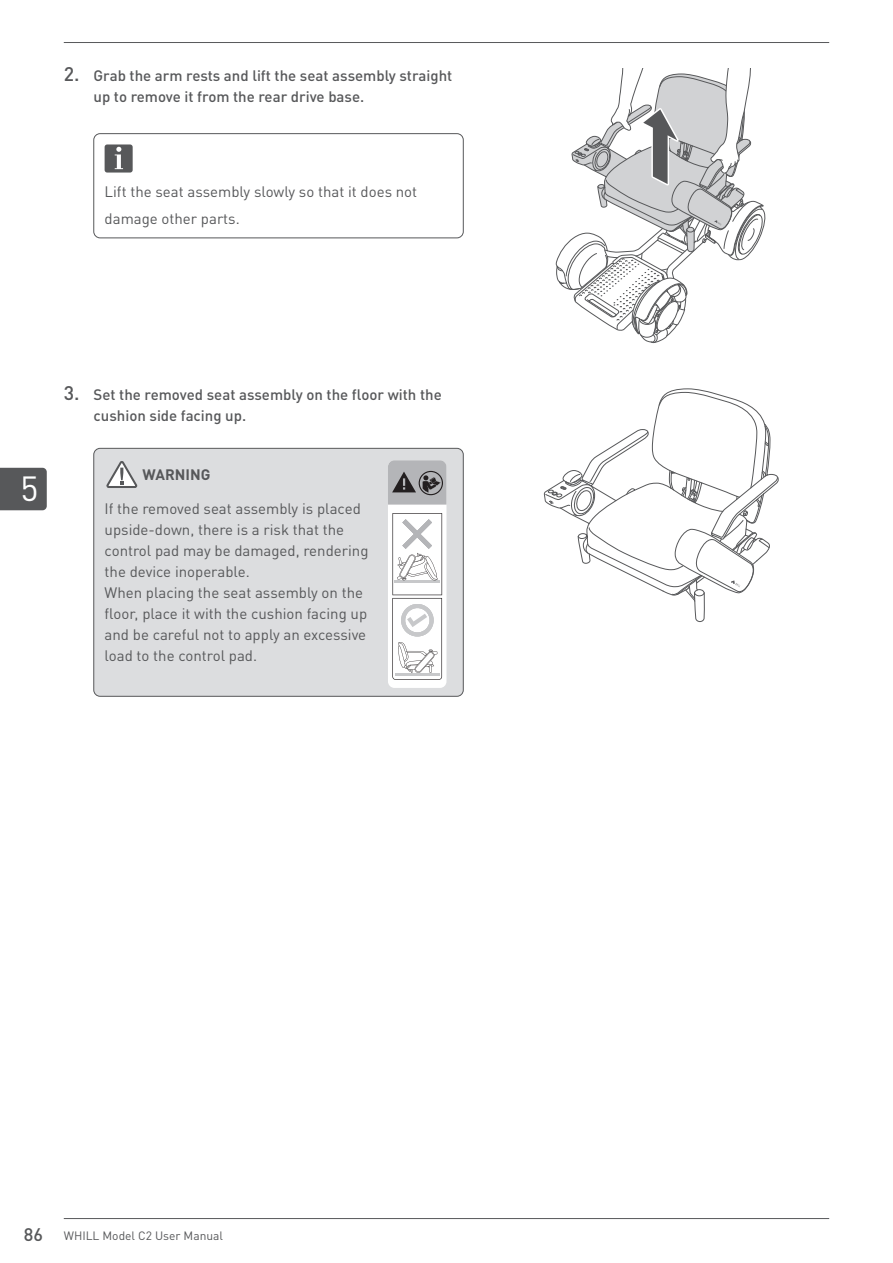
<style>
.page{position:relative;width:893px;height:1263px;background:#fff}
.page>*{position:absolute;margin:0;border:0;box-sizing:border-box;transform-origin:0 0}
.t1{font:34.5px "DIN Pro";color:#fff}
.Warning_Text2{font:15px/21px "DIN Pro";color:#57585a}
.t2{font:500 15px/21px "DIN Pro";color:#57585a}
.Information{font:15px/27px "DIN Pro";color:#57585a}
.Information_Header2{font:700 15px "DIN Pro";color:#57585a}
.t3{font:12px "DIN Pro";color:#57585a}
.s1{font-size:19.5px}
.s2{font-weight:500;font-size:18px}
</style>
<div class="page">
<hr style="left:64px;top:1218px;width:765px;height:1px;background:#57585a">
<hr style="left:64px;top:42px;width:765px;height:1px;background:#57585a">
<div style="left:0;top:468px;width:47px;height:42px;background:#57585a"></div>
<div style="left:105px;top:144px;width:28px;height:29px;background:#57585a;border-radius:3px"></div>
<svg style="left:115px;top:147px;width:8px;height:22px"></svg>
<div style="left:94px;top:133px;width:369px;height:105px;border:1px solid #57585a;border-radius:6px"></div>
<svg style="left:555px;top:68px;width:211px;height:275px"></svg>
<div style="left:94px;top:448px;width:369px;height:248px;background:#dcdddf;border-radius:6px"></div>
<svg style="left:106px;top:461px;width:32px;height:27px"></svg>
<div style="left:94px;top:448px;width:369px;height:248px;border:1px solid #57585a;border-radius:6px"></div>
<div style="left:388px;top:460px;width:58px;height:228px;background:#fff;border-radius:7px"></div>
<svg style="left:392px;top:513px;width:50px;height:167px"></svg>
<svg style="left:388px;top:460px;width:58px;height:45px"></svg>
<svg style="left:545px;top:392px;width:233px;height:230px"></svg>
<p class="t2" style="left:94px;top:64px;width:360px;text-indent:-30px"><span class="s1">2.</span> Grab the arm rests and lift the seat assembly straight up to remove it from the rear drive base.</p>
<p class="Information" style="left:105px;top:177px;width:314px">Lift the seat assembly slowly so that it does not damage other parts.</p>
<h1 class="t1" style="left:21px;top:462px;width:20px">5</h1>
<p class="t2" style="left:94px;top:383px;width:350px;text-indent:-30px"><span class="s1">3.</span> Set the removed seat assembly on the floor with the cushion side facing up.</p>
<p class="Information_Header2" style="left:143px;top:463px;width:70px">WARNING</p>
<p class="Warning_Text2" style="left:105px;top:497px;width:265px">If the removed seat assembly is placed upside-down, there is a risk that the control pad may be damaged, rendering the device inoperable.</p>
<p class="Warning_Text2" style="left:105px;top:581px;width:264px">When placing the seat assembly on the floor, place it with the cushion facing up and be careful not to apply an excessive load to the control pad.</p>
<p class="t3" style="left:24px;top:1226px;width:201px"><span class="s2">86</span> WHILL Model C2 User Manual</p>
</div>
